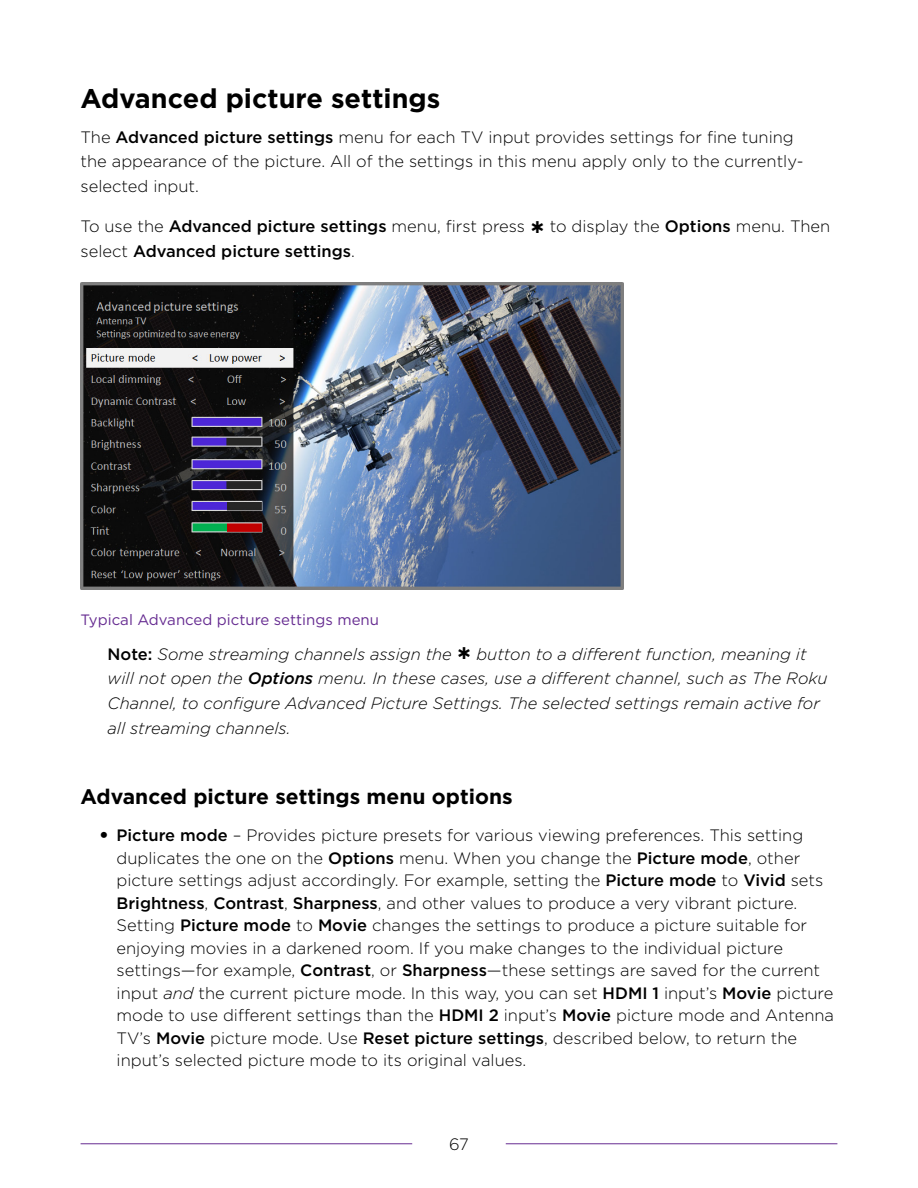
<style>
.page{position:relative;width:918px;height:1188px;background:#fff}
.page>*{position:absolute;margin:0;border:0;box-sizing:border-box;transform-origin:0 0}
.t1{font:700 27px "Gotham";color:#000}
.t2{font:700 21px "Gotham";color:#000}
.t3{font:300 16.5px/22.5px "Gotham";color:#000}
.t4{font:italic 300 16.5px/24.8px "Gotham";color:#000}
.t5{font:500 16.5px "Gotham";color:#000}
.t6{font:15px "Gotham";color:#662c91}
.s1{font-weight:500}
.s2{font-weight:300}
.s3{font-weight:500;font-style:normal}
.s4{font-weight:400;font-size:23.1px}
.s5{font-style:italic}
</style>
<div class="page">
<img style="left:81px;top:282px;width:543px;height:307px">
<hr style="left:81px;top:1143px;width:331px;height:1px;background:#662c91">
<hr style="left:506px;top:1143px;width:331px;height:1px;background:#662c91">
<h1 class="t1" style="left:81px;top:81px;width:361px">Advanced picture settings</h1>
<p class="t3" style="left:81px;top:124px;width:725px;line-height:24.8px">The <span class="s1">Advanced picture settings</span> menu for each TV input provides settings for fine tuning the appearance of the picture. All of the settings in this menu apply only to the currently&shy;selected input.</p>
<p class="t3" style="left:81px;top:214px;width:446px">To use the <span class="s1">Advanced picture settings</span> menu, first press</p>
<p class="t3" style="left:550px;top:214px;width:282px">to display the <span class="s1">Options</span> menu. Then</p>
<p class="t5" style="left:81px;top:240px;width:276px"><span class="s2">select</span> Advanced picture settings<span class="s2">.</span></p>
<p class="t6" style="left:81px;top:610px;width:300px">Typical Advanced picture settings menu</p>
<p class="t4" style="left:108px;top:641px;width:346px"><span class="s3">Note:</span> Some streaming channels assign the</p>
<p class="t4" style="left:108px;top:641px;width:722px;text-indent:369px">button to a different function, meaning it will not open the <span class="s1">Options</span> menu. In these cases, use a different channel, such as The Roku Channel, to configure Advanced Picture Settings. The selected settings remain active for all streaming channels.</p>
<p class="t2" style="left:81px;top:783px;width:434px">Advanced picture settings menu options</p>
<p class="t3" style="left:117px;top:824px;width:719px;text-indent:-18px"><span class="s4">•</span> <span class="s1">Picture mode</span> – Provides picture presets for various viewing preferences. This setting duplicates the one on the <span class="s1">Options</span> menu. When you change the <span class="s1">Picture mode</span>, other picture settings adjust accordingly. For example, setting the <span class="s1">Picture mode</span> to <span class="s1">Vivid</span> sets <span class="s1">Brightness</span>, <span class="s1">Contrast</span>, <span class="s1">Sharpness</span>, and other values to produce a very vibrant picture.<br>Setting <span class="s1">Picture mode</span> to <span class="s1">Movie</span> changes the settings to produce a picture suitable for enjoying movies in a darkened room. If you make changes to the individual picture settings—for example, <span class="s1">Contrast</span>, or <span class="s1">Sharpness</span>—these settings are saved for the current input <span class="s5">and</span> the current picture mode. In this way, you can set <span class="s1">HDMI 1</span> input’s <span class="s1">Movie</span> picture mode to use different settings than the <span class="s1">HDMI 2</span> input’s <span class="s1">Movie</span> picture mode and Antenna TV’s <span class="s1">Movie</span> picture mode. Use <span class="s1">Reset picture settings</span>, described below, to return the input’s selected picture mode to its original values.</p>
<p class="t3" style="left:449px;top:1132px;width:21px">67</p>
</div>
